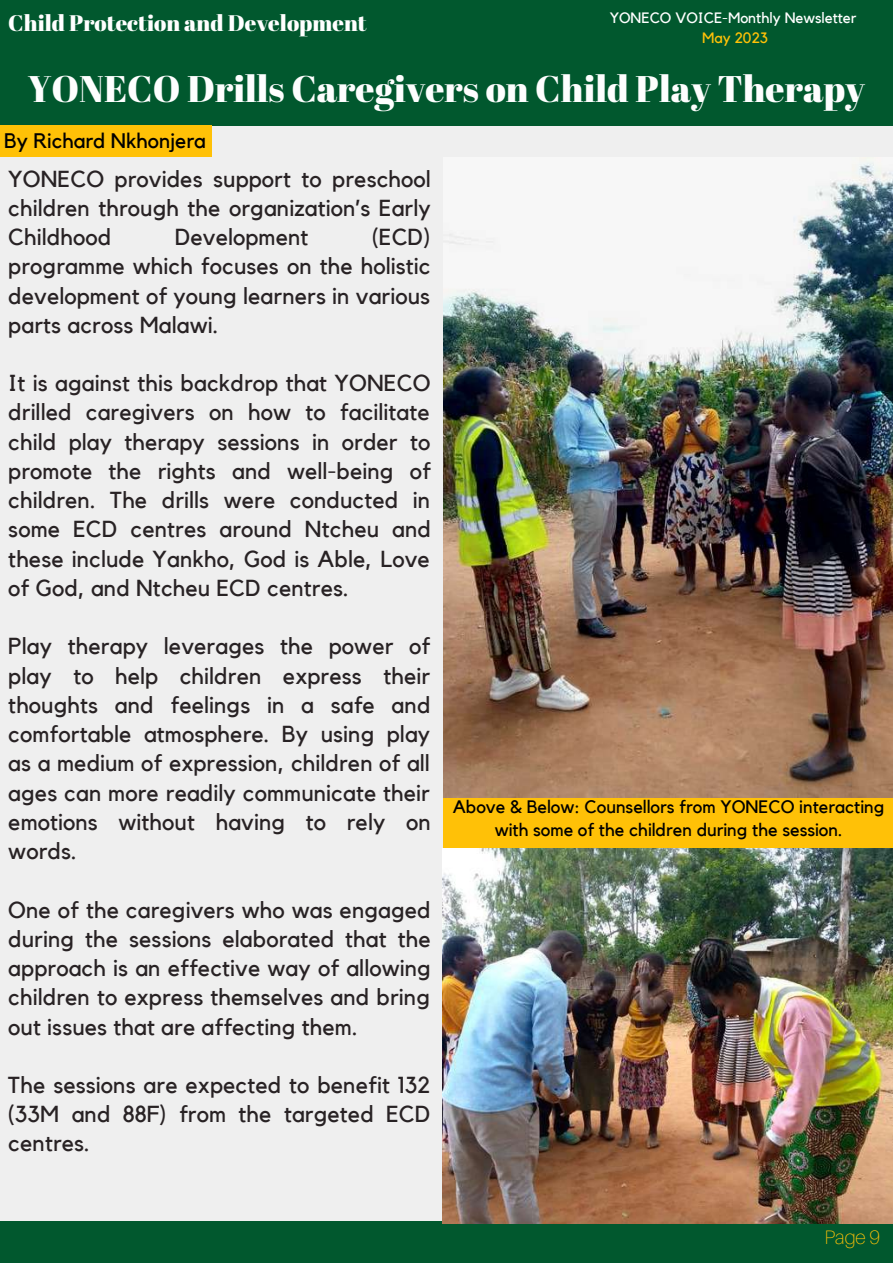
<style>
.page{position:relative;width:893px;height:1264px;background:#fff}
.page>*{position:absolute;margin:0;border:0;box-sizing:border-box;transform-origin:0 0}
.t1{font:37.05px "Abril Fatface";color:#fdfefe}
.t2{font:23.1px/29.2px "Kollektif";letter-spacing:.005em;color:#282224;text-align:justify}
.t3{font:22.5px "Abril Fatface";color:#fff}
.t4{font:21px "Kollektif";color:#000}
.t5{font:100 19.5px "Aileron";color:#ffc107}
.t6{font:18px/22.5px "Kollektif";color:#000;text-align:center}
.t7{font:15px "Kollektif";color:#fff}
.t8{font:15px "Kollektif";color:#ffc107}
</style>
<div class="page">
<div style="left:0;top:0;width:892px;height:1262px;background:#efefef"></div>
<img style="left:443px;top:157px;width:449px;height:641px">
<div style="left:0;top:0;width:892px;height:126px;background:#01582e"></div>
<div style="left:0;top:1221px;width:892px;height:41px;background:#01582e"></div>
<div style="left:0;top:125px;width:211px;height:32px;background:#ffc107"></div>
<div style="left:443px;top:798px;width:449px;height:49px;background:#ffc107"></div>
<img style="left:442px;top:848px;width:450px;height:375px">
<p class="t3" style="left:8px;top:7px;width:360px">Child Protection and Development</p>
<p class="t7" style="left:609px;top:11px;width:248px">YONECO VOICE-Monthly Newsletter</p>
<p class="t8" style="left:702px;top:31px;width:67px">May 2023</p>
<h1 class="t1" style="left:28px;top:63px;width:838px">YONECO Drills Caregivers on Child Play Therapy</h1>
<p class="t4" style="left:4px;top:131px;width:203px">By Richard Nkhonjera</p>
<p class="t2" style="left:8px;top:165px;width:424px">YONECO provides support to preschool children through the organization’s Early Childhood</p>
<p class="t2" style="left:8px;top:223px;width:423px;text-indent:364px">(ECD) programme which focuses on the holistic development of young learners in various parts across Malawi.</p>
<p class="t2" style="left:8px;top:369px;width:424px">It is against this backdrop that YONECO drilled caregivers on how to facilitate child play therapy sessions in order to promote the rights and well-being of children. The drills were conducted in some ECD centres around Ntcheu and these include Yankho, God is Able, Love of God, and Ntcheu ECD centres.</p>
<p class="t2" style="left:8px;top:632px;width:424px">Play therapy leverages the power of play to help children express their thoughts and feelings in a safe and comfortable atmosphere. By using play as a medium of expression, children of all ages can more readily communicate their emotions without having to rely on words.</p>
<p class="t2" style="left:175px;top:223px;width:135px">Development</p>
<p class="t2" style="left:8px;top:895px;width:424px">One of the caregivers who was engaged during the sessions elaborated that the approach is an effective way of allowing children to express themselves and bring out issues that are affecting them.</p>
<p class="t2" style="left:8px;top:1071px;width:424px">The sessions are expected to benefit 132 (33M and 88F) from the targeted ECD centres.</p>
<p class="t6" style="left:452px;top:796px;width:433px">Above &amp; Below: Counsellors from YONECO interacting with some of the children during the session.</p>
<p class="t5" style="left:824px;top:1224px;width:57px">Page 9</p>
</div>
